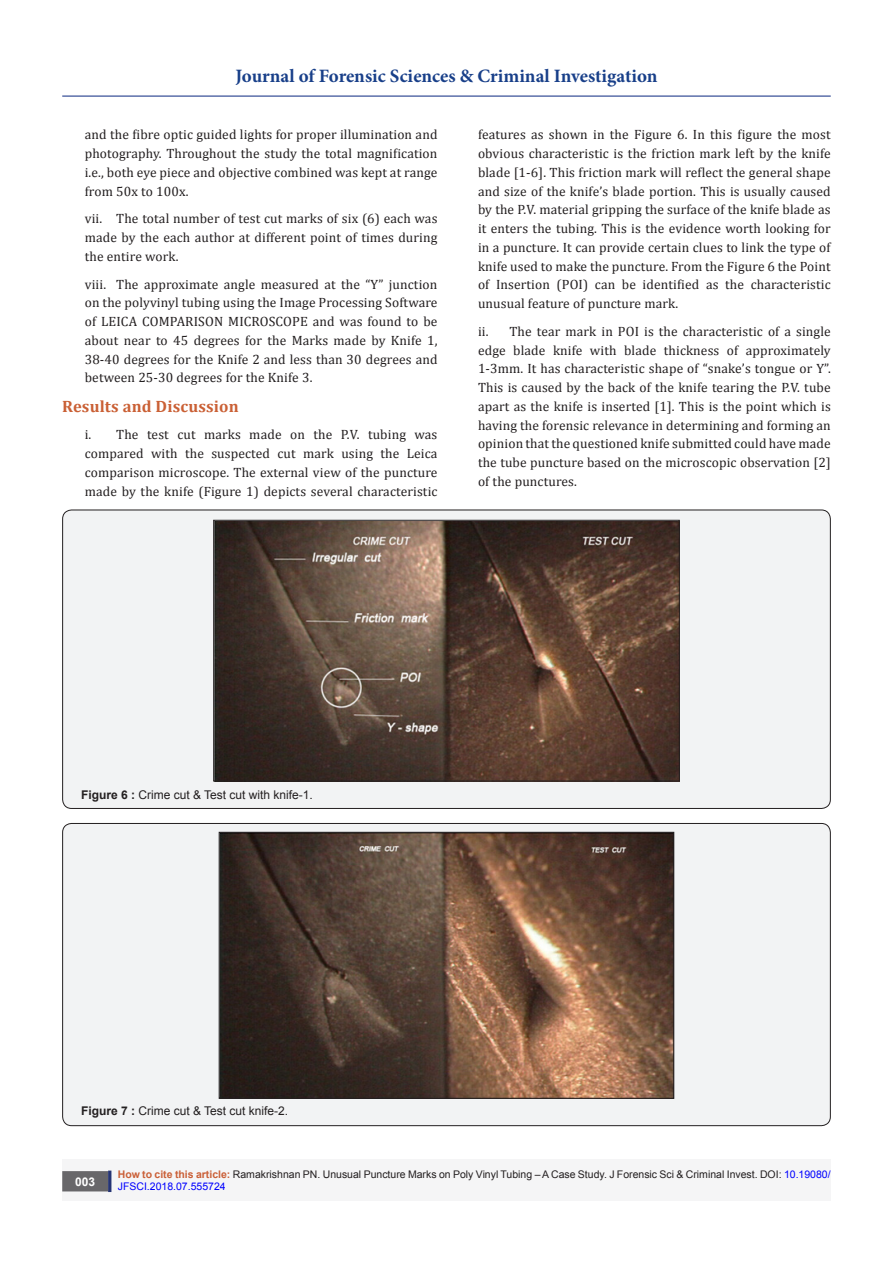
<style>
.page{position:relative;width:893px;height:1263px;background:#fff}
.page>*{position:absolute;margin:0;border:0;box-sizing:border-box;transform-origin:0 0}
.t1{font:700 18.9px "Minion Pro";color:#183f89}
.t2{font:700 16.5px "Cambria";letter-spacing:.01em;color:#ca6035}
.t3{font:13.5px/18.8px "Cambria";letter-spacing:.01em;color:#231f20;text-align:justify}
.t4{font:12px "Arial";color:#231f20}
.t5{font:700 12px "Arial";color:#fff}
.t6{font:10.5px/12.6px "Arial";color:#231f20}
.s1{font-weight:700}
.s2{font-weight:700;color:#ca5f37}
.s3{color:#00f}
</style>
<div class="page">
<hr style="left:62px;top:96px;width:769px;height:1px;background:#253f8e">
<div style="left:62px;top:1160px;width:769px;height:41px;background:#f5f5f6"></div>
<div style="left:63px;top:1172px;width:44px;height:19px;background:#68676a"></div>
<div style="left:62px;top:1171px;width:46px;height:20px;border:2px solid #68676a"></div>
<div style="left:108px;top:1170px;width:3px;height:22px;background:#253474;border:2px solid #253474"></div>
<div style="left:63px;top:510px;width:767px;height:298px;background:#f2f3f4;border-radius:9px"></div>
<img style="left:215px;top:522px;width:463px;height:257px">
<div style="left:213px;top:520px;width:467px;height:261px;border:1px solid #231f20"></div>
<div style="left:63px;top:823px;width:767px;height:303px;background:#f2f3f4;border-radius:9px"></div>
<img style="left:221px;top:834px;width:451px;height:263px">
<div style="left:219px;top:832px;width:455px;height:267px;border:1px solid #231f20"></div>
<h1 class="t1" style="left:235px;top:63px;width:423px">Journal of Forensic Sciences &amp; Criminal Investigation</h1>
<p class="t3" style="left:85px;top:125px;width:354px">and the fibre optic guided lights for proper illumination and photography. Throughout the study the total magnification i.e., both eye piece and objective combined was kept at range from 50x to 100x.</p>
<p class="t3" style="left:85px;top:209px;width:354px">vii. The total number of test cut marks of six (6) each was made by the each author at different point of times during the entire work.</p>
<p class="t3" style="left:85px;top:275px;width:354px">viii. The approximate angle measured at the “Y” junction on the polyvinyl tubing using the Image Processing Software of LEICA COMPARISON MICROSCOPE and was found to be about near to 45 degrees for the Marks made by Knife 1, 38-40 degrees for the Knife 2 and less than 30 degrees and between 25-30 degrees for the Knife 3.</p>
<p class="t2" style="left:62px;top:394px;width:178px">Results and Discussion</p>
<p class="t3" style="left:85px;top:425px;width:354px">i. The test cut marks made on the P.V. tubing was compared with the suspected cut mark using the Leica comparison microscope. The external view of the puncture made by the knife (Figure 1) depicts several characteristic</p>
<p class="t3" style="left:478px;top:125px;width:354px">features as shown in the Figure 6. In this figure the most obvious characteristic is the friction mark left by the knife blade [1-6]. This friction mark will reflect the general shape and size of the knife’s blade portion. This is usually caused by the P.V. material gripping the surface of the knife blade as it enters the tubing. This is the evidence worth looking for in a puncture. It can provide certain clues to link the type of knife used to make the puncture. From the Figure 6 the Point of Insertion (POI) can be identified as the characteristic unusual feature of puncture mark.</p>
<p class="t3" style="left:478px;top:322px;width:354px">ii. The tear mark in POI is the characteristic of a single edge blade knife with blade thickness of approximately 1-3mm. It has characteristic shape of “snake’s tongue or Y”.<br>This is caused by the back of the knife tearing the P.V. tube apart as the knife is inserted [1]. This is the point which is having the forensic relevance in determining and forming an opinion that the questioned knife submitted could have made the tube puncture based on the microscopic observation [2] of the punctures.</p>
<p class="t4" style="left:81px;top:787px;width:233px"><span class="s1">Figure 6 :</span> Crime cut &amp; Test cut with knife-1.</p>
<p class="t4" style="left:81px;top:1103px;width:209px"><span class="s1">Figure 7 :</span> Crime cut &amp; Test cut knife-2.</p>
<p class="t5" style="left:75px;top:1173px;width:22px">003</p>
<p class="t6" style="left:118px;top:1168px;width:714px"><span class="s2">How to cite this article:</span> Ramakrishnan PN. Unusual Puncture Marks on Poly Vinyl Tubing – A Case Study. J Forensic Sci &amp; Criminal Invest. DOI: <span class="s3">10.19080/<br>JFSCI.2018.07.555724</span></p>
</div>
